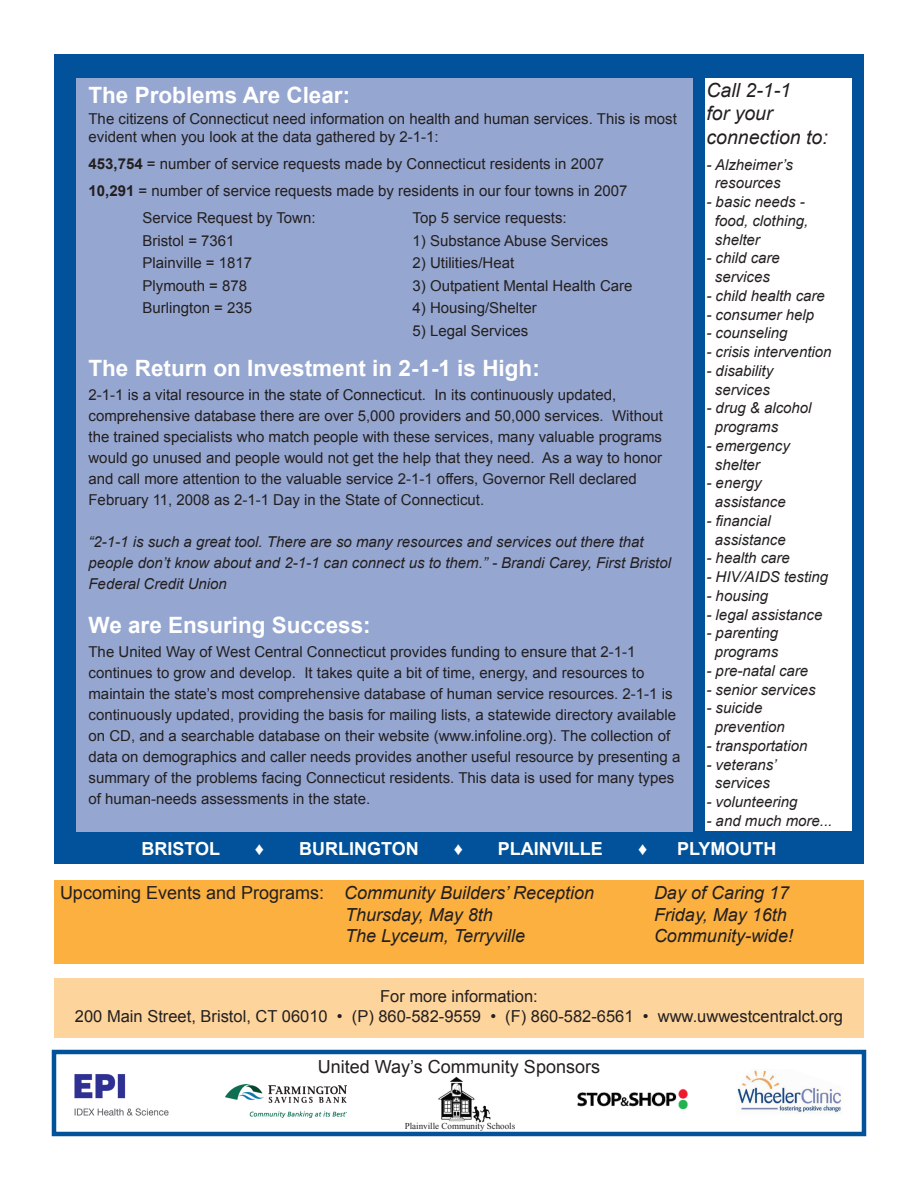
<style>
.page{position:relative;width:918px;height:1188px;background:#fff}
.page>*{position:absolute;margin:0;border:0;box-sizing:border-box;transform-origin:0 0}
.t1{font:700 22.5px "Arial";color:#fff}
.t2{font:italic 19.5px/23.4px "Arial";color:#231f20}
.t3{font:italic 18px "Arial";color:#231f20}
.t4{font:700 18px "Arial";color:#fff}
.t5{font:18px "Arial";color:#231f20}
.t6{font:16.5px/19.8px "Arial";color:#231f20;text-align:center}
.t7{font:15px/21px "Arial";color:#231f20}
.t8{font:italic 15px/18.8px "Arial";color:#231f20}
.t9{font:9px "Times New Roman";color:#231f20}
.s1{font-weight:700}
.s2{font-style:normal}
</style>
<div class="page">
<div style="left:54px;top:54px;width:810px;height:810px;background:#01529a"></div>
<div style="left:76px;top:78px;width:617px;height:753px;background:#95a6d0"></div>
<div style="left:54px;top:880px;width:810px;height:84px;background:#fbb03f"></div>
<div style="left:54px;top:978px;width:810px;height:60px;background:#fdd49b"></div>
<div style="left:52px;top:1050px;width:814px;height:86px;border:4px solid #01529a"></div>
<div style="left:705px;top:78px;width:146px;height:753px;background:#fff"></div>
<img style="left:438px;top:1076px;width:53px;height:47px">
<img style="left:737px;top:1069px;width:104px;height:44px">
<img style="left:577px;top:1088px;width:111px;height:22px">
<img style="left:74px;top:1074px;width:95px;height:42px">
<img style="left:225px;top:1084px;width:121px;height:33px">
<h1 class="t1" style="left:88px;top:80px;width:263px">The Problems Are Clear:</h1>
<p class="t7" style="left:88px;top:110px;width:590px;line-height:18px">The citizens of Connecticut need information on health and human services. This is most evident when you look at the data gathered by 2-1-1:</p>
<p class="t7" style="left:88px;top:153px;width:517px"><span class="s1">453,754</span> = number of service requests made by Connecticut residents in 2007</p>
<p class="t7" style="left:88px;top:180px;width:541px"><span class="s1">10,291</span> = number of service requests made by residents in our four towns in 2007</p>
<p class="t7" style="left:142px;top:207px;width:175px">Service Request by Town:</p>
<p class="t7" style="left:412px;top:207px;width:156px">Top 5 service requests:</p>
<p class="t7" style="left:142px;top:230px;width:94px">Bristol = 7361</p>
<p class="t7" style="left:412px;top:230px;width:197px">1) Substance Abuse Services</p>
<p class="t7" style="left:142px;top:252px;width:111px">Plainville = 1817</p>
<p class="t7" style="left:412px;top:252px;width:103px">2) Utilities/Heat</p>
<p class="t7" style="left:142px;top:275px;width:106px">Plymouth = 878</p>
<p class="t7" style="left:412px;top:275px;width:222px">3) Outpatient Mental Health Care</p>
<p class="t7" style="left:142px;top:297px;width:111px">Burlington = 235</p>
<p class="t7" style="left:412px;top:297px;width:126px">4) Housing/Shelter</p>
<p class="t7" style="left:412px;top:320px;width:117px">5) Legal Services</p>
<h1 class="t1" style="left:88px;top:353px;width:453px">The Return on Investment in 2-1-1 is High:</h1>
<p class="t7" style="left:88px;top:384px;width:576px">2-1-1 is a vital resource in the state of Connecticut. In its continuously updated, comprehensive database there are over 5,000 providers and 50,000 services. Without the trained specialists who match people with these services, many valuable programs would go unused and people would not get the help that they need. As a way to honor and call more attention to the valuable service 2-1-1 offers, Governor Rell declared February 11, 2008 as 2-1-1 Day in the State of Connecticut.</p>
<p class="t8" style="left:88px;top:532px;width:584px;line-height:21px">“2-1-1 is such a great tool. There are so many resources and services out there that people don’t know about and 2-1-1 can connect us to them.” - Brandi Carey, First Bristol<br>Federal Credit Union</p>
<h1 class="t1" style="left:88px;top:610px;width:284px">We are Ensuring Success:</h1>
<p class="t7" style="left:88px;top:641px;width:593px">The United Way of West Central Connecticut provides funding to ensure that 2-1-1 continues to grow and develop. It takes quite a bit of time, energy, and resources to maintain the state’s most comprehensive database of human service resources. 2-1-1 is continuously updated, providing the basis for mailing lists, a statewide directory available on CD, and a searchable database on their website (www.infoline.org). The collection of data on demographics and caller needs provides another useful resource by presenting a summary of the problems facing Connecticut residents. This data is used for many types of human-needs assessments in the state.</p>
<h2 class="t2" style="left:706px;top:79px;width:123px">Call 2-1-1<br>for your connection to:</h2>
<p class="t8" style="left:706px;top:155px;width:88px;text-align:center">- Alzheimer’s resources</p>
<p class="t8" style="left:715px;top:193px;width:95px;text-indent:-8px">- basic needs - food, clothing, shelter</p>
<p class="t8" style="left:706px;top:249px;width:75px;text-align:center">- child care services</p>
<p class="t8" style="left:706px;top:286px;width:120px">- child health care</p>
<p class="t8" style="left:706px;top:305px;width:109px">- consumer help</p>
<p class="t8" style="left:706px;top:324px;width:82px">- counseling</p>
<p class="t8" style="left:706px;top:343px;width:127px">- crisis intervention</p>
<p class="t8" style="left:706px;top:361px;width:68px;text-align:center">- disability services</p>
<p class="t8" style="left:715px;top:399px;width:98px;text-indent:-8px">- drug &amp; alcohol programs</p>
<p class="t8" style="left:715px;top:436px;width:77px;text-indent:-8px">- emergency shelter</p>
<p class="t8" style="left:715px;top:474px;width:72px;text-indent:-8px">- energy assistance</p>
<p class="t8" style="left:715px;top:511px;width:72px;text-indent:-8px">- financial assistance</p>
<p class="t8" style="left:706px;top:549px;width:85px">- health care</p>
<p class="t8" style="left:706px;top:568px;width:123px">- HIV/AIDS testing</p>
<p class="t8" style="left:706px;top:586px;width:63px">- housing</p>
<p class="t8" style="left:706px;top:605px;width:117px">- legal assistance</p>
<p class="t8" style="left:706px;top:624px;width:73px;text-align:center">- parenting programs</p>
<p class="t8" style="left:706px;top:661px;width:103px">- pre-natal care</p>
<p class="t8" style="left:706px;top:680px;width:111px">- senior services</p>
<p class="t8" style="left:715px;top:699px;width:72px;text-indent:-8px">- suicide prevention</p>
<p class="t8" style="left:706px;top:736px;width:102px">- transportation</p>
<p class="t8" style="left:706px;top:755px;width:72px;text-align:center">- veterans’ services</p>
<p class="t8" style="left:706px;top:793px;width:92px">- volunteering</p>
<p class="t8" style="left:706px;top:811px;width:127px">- and much more...</p>
<p class="t4" style="left:142px;top:837px;width:80px">BRISTOL</p>
<p class="t4" style="left:255px;top:837px;width:11px">♦</p>
<p class="t4" style="left:299px;top:837px;width:121px">BURLINGTON</p>
<p class="t4" style="left:454px;top:837px;width:11px">♦</p>
<p class="t4" style="left:498px;top:837px;width:107px">PLAINVILLE</p>
<p class="t4" style="left:638px;top:837px;width:11px">♦</p>
<p class="t4" style="left:677px;top:837px;width:101px">PLYMOUTH</p>
<p class="t3" style="left:60px;top:881px;width:536px"><span class="s2">Upcoming Events and Programs:</span> Community Builders’ Reception</p>
<p class="t3" style="left:654px;top:881px;width:137px">Day of Caring 17</p>
<p class="t3" style="left:345px;top:903px;width:149px">Thursday, May 8th</p>
<p class="t3" style="left:654px;top:903px;width:134px">Friday, May 16th</p>
<p class="t3" style="left:345px;top:924px;width:182px">The Lyceum, Terryville</p>
<p class="t3" style="left:654px;top:924px;width:141px">Community-wide!</p>
<p class="t6" style="left:75px;top:986px;width:770px">For more information:<br>200 Main Street, Bristol, CT 06010 • (P) 860-582-9559 • (F) 860-582-6561 • www.uwwestcentralct.org</p>
<p class="t5" style="left:318px;top:1055px;width:284px">United Way’s Community Sponsors</p>
<p class="t9" style="left:405px;top:1120px;width:112px">Plainville Community Schools</p>
</div>
